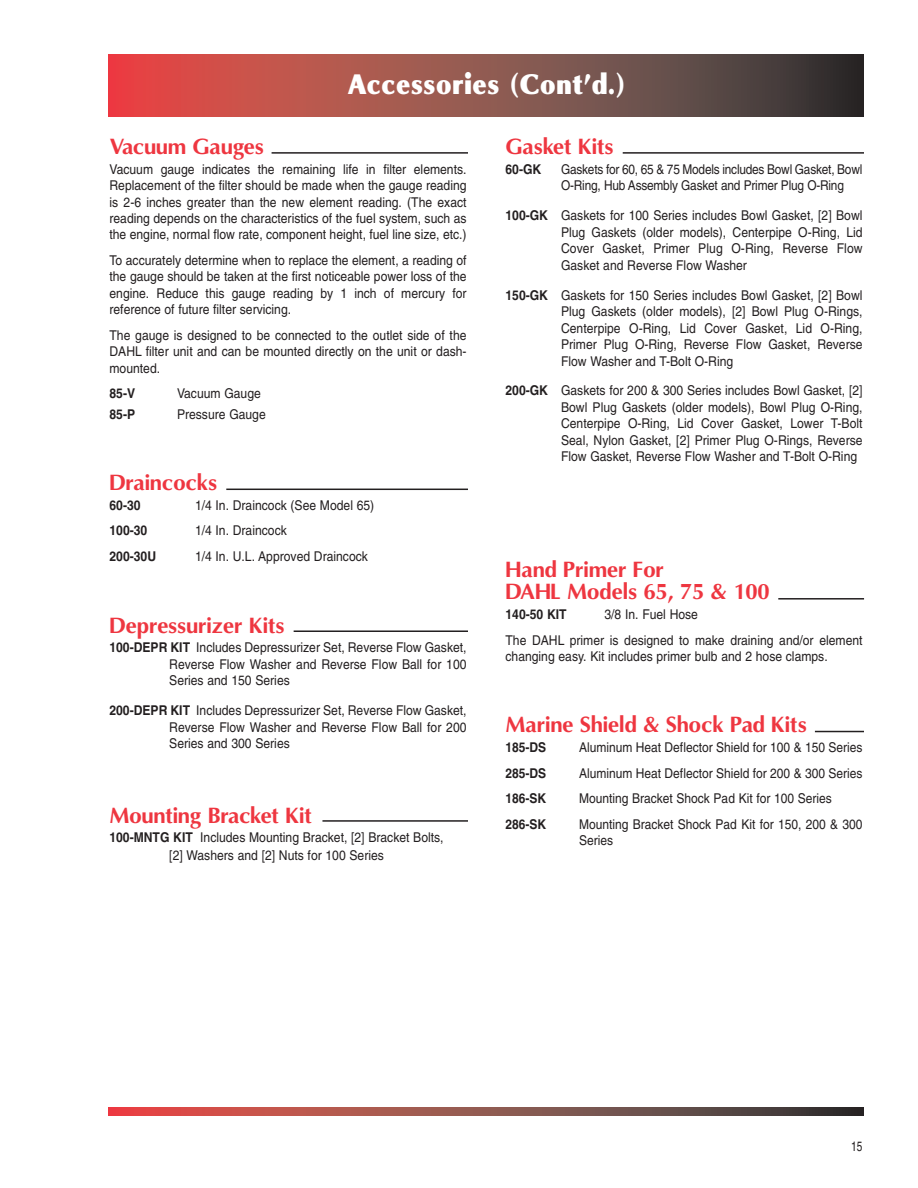
<style>
.page{position:relative;width:918px;height:1188px;background:#fff}
.page>*{position:absolute;margin:0;border:0;box-sizing:border-box;transform-origin:0 0}
.t1{font:900 27px "Omni";color:#fff;scale:.87 1}
.t2{font:700 21px/22.5px "Omni";letter-spacing:-.02em;color:#ee3640}
.t3{font:13.5px/16.5px "Helvetica";color:#231f20;text-align:justify;scale:.9 1}
.t4{font:13.5px/16.5px "Helvetica";color:#231f20;scale:.89 1}
.t5{font:13.5px/16.5px "Helvetica";color:#231f20;scale:.88 1}
.t6{font:700 13.5px "Helvetica";color:#231f20;scale:.9 1}
.t7{font:700 13.5px "Helvetica";color:#231f20;scale:.89 1}
.t8{font:13.5px "Helvetica";color:#231f20;scale:.75 1}
.s1{font-weight:700}
</style>
<div class="page">
<hr style="left:272px;top:152px;width:196px;height:2px;background:#231f20">
<svg style="left:108px;top:54px;width:756px;height:63px;background:#8f4e48"></svg>
<hr style="left:226px;top:489px;width:242px;height:1px;background:#231f20">
<hr style="left:623px;top:152px;width:241px;height:2px;background:#231f20">
<hr style="left:778px;top:598px;width:86px;height:2px;background:#231f20">
<hr style="left:815px;top:731px;width:49px;height:1px;background:#231f20">
<hr style="left:294px;top:630px;width:174px;height:2px;background:#231f20">
<hr style="left:322px;top:820px;width:146px;height:2px;background:#231f20">
<svg style="left:108px;top:1107px;width:756px;height:9px;background:#8f4e48"></svg>
<h2 class="t2" style="left:110px;top:135px;width:156px">Vacuum Gauges</h2>
<h1 class="t1" style="left:347px;top:69px;width:321px">Accessories (Cont’d.)</h1>
<h2 class="t2" style="left:506px;top:135px;width:110px">Gasket Kits</h2>
<p class="t3" style="left:110px;top:162px;width:398px">Vacuum gauge indicates the remaining life in filter elements.<br>Replacement of the filter should be made when the gauge reading is 2-6 inches greater than the new element reading. (The exact reading depends on the characteristics of the fuel system, such as the engine, normal flow rate, component height, fuel line size, etc.)</p>
<p class="t3" style="left:110px;top:253px;width:398px">To accurately determine when to replace the element, a reading of the gauge should be taken at the first noticeable power loss of the engine. Reduce this gauge reading by 1 inch of mercury for reference of future filter servicing.</p>
<p class="t3" style="left:110px;top:328px;width:398px">The gauge is designed to be connected to the outlet side of the DAHL filter unit and can be mounted directly on the unit or dash&shy;mounted.</p>
<p class="t6" style="left:110px;top:389px;width:30px">85-V</p>
<p class="t3" style="left:177px;top:387px;width:95px">Vacuum Gauge</p>
<p class="t6" style="left:110px;top:410px;width:30px">85-P</p>
<p class="t3" style="left:177px;top:408px;width:100px">Pressure Gauge</p>
<h2 class="t2" style="left:110px;top:472px;width:110px">Draincocks</h2>
<p class="t6" style="left:110px;top:500px;width:36px">60-30</p>
<p class="t3" style="left:195px;top:498px;width:201px">1/4 In. Draincock (See Model 65)</p>
<p class="t6" style="left:110px;top:526px;width:44px">100-30</p>
<p class="t3" style="left:195px;top:524px;width:104px">1/4 In. Draincock</p>
<p class="t6" style="left:110px;top:551px;width:53px">200-30U</p>
<p class="t3" style="left:195px;top:549px;width:194px">1/4 In. U.L. Approved Draincock</p>
<h2 class="t2" style="left:109px;top:614px;width:177px">Depressurizer Kits</h2>
<p class="t3" style="left:169px;top:641px;width:332px;text-indent:-60px"><span class="s1">100-DEPR KIT</span> Includes Depressurizer Set, Reverse Flow Gasket, Reverse Flow Washer and Reverse Flow Ball for 100<br>Series and 150 Series</p>
<p class="t3" style="left:169px;top:704px;width:332px;text-indent:-60px"><span class="s1">200-DEPR KIT</span> Includes Depressurizer Set, Reverse Flow Gasket, Reverse Flow Washer and Reverse Flow Ball for 200<br>Series and 300 Series</p>
<h2 class="t2" style="left:109px;top:804px;width:205px">Mounting Bracket Kit</h2>
<p class="t3" style="left:109px;top:830px;width:373px;line-height:18px;text-align:center"><span class="s1">100-MNTG KIT</span> Includes Mounting Bracket, [2] Bracket Bolts, [2] Washers and [2] Nuts for 100 Series</p>
<p class="t6" style="left:506px;top:164px;width:41px">60-GK</p>
<p class="t5" style="left:561px;top:162px;width:344px">Gaskets for 60, 65 &amp; 75 Models includes Bowl Gasket, Bowl<br>O-Ring, Hub Assembly Gasket and Primer Plug O-Ring</p>
<p class="t3" style="left:561px;top:208px;width:337px;text-indent:-56px"><span class="s1">100-GK</span> Gaskets for 100 Series includes Bowl Gasket, [2] Bowl Plug Gaskets (older models), Centerpipe O-Ring, Lid Cover Gasket, Primer Plug O-Ring, Reverse Flow Gasket and Reverse Flow Washer</p>
<p class="t3" style="left:561px;top:288px;width:336px;text-indent:-56px"><span class="s1">150-GK</span> Gaskets for 150 Series includes Bowl Gasket, [2] Bowl Plug Gaskets (older models), [2] Bowl Plug O-Rings, Centerpipe O-Ring, Lid Cover Gasket, Lid O-Ring, Primer Plug O-Ring, Reverse Flow Gasket, Reverse Flow Washer and T-Bolt O-Ring</p>
<p class="t3" style="left:561px;top:384px;width:336px;text-indent:-56px"><span class="s1">200-GK</span> Gaskets for 200 &amp; 300 Series includes Bowl Gasket, [2] Bowl Plug Gaskets (older models), Bowl Plug O-Ring, Centerpipe O-Ring, Lid Cover Gasket, Lower T-Bolt Seal, Nylon Gasket, [2] Primer Plug O-Rings, Reverse Flow Gasket, Reverse Flow Washer and T-Bolt O-Ring</p>
<h2 class="t2" style="left:506px;top:558px;width:266px">Hand Primer For<br>DAHL Models 65, 75 &amp; 100</h2>
<p class="t3" style="left:506px;top:603px;width:398px;line-height:25.5px;text-indent:99px">3/8 In. Fuel Hose<br>The DAHL primer is designed to make draining and/or element</p>
<p class="t3" style="left:506px;top:649px;width:360px">changing easy. Kit includes primer bulb and 2 hose clamps.</p>
<p class="t6" style="left:506px;top:609px;width:69px">140-50 KIT</p>
<h2 class="t2" style="left:506px;top:714px;width:303px">Marine Shield &amp; Shock Pad Kits</h2>
<p class="t7" style="left:506px;top:743px;width:47px">185-DS</p>
<p class="t4" style="left:579px;top:741px;width:320px">Aluminum Heat Deflector Shield for 100 &amp; 150 Series</p>
<p class="t7" style="left:506px;top:768px;width:47px">285-DS</p>
<p class="t4" style="left:579px;top:766px;width:320px">Aluminum Heat Deflector Shield for 200 &amp; 300 Series</p>
<p class="t7" style="left:506px;top:794px;width:47px">186-SK</p>
<p class="t4" style="left:579px;top:792px;width:286px">Mounting Bracket Shock Pad Kit for 100 Series</p>
<p class="t7" style="left:506px;top:819px;width:47px">286-SK</p>
<p class="t4" style="left:579px;top:817px;width:320px">Mounting Bracket Shock Pad Kit for 150, 200 &amp; 300<br>Series</p>
<p class="t8" style="left:851px;top:1142px;width:17px">15</p>
</div>
